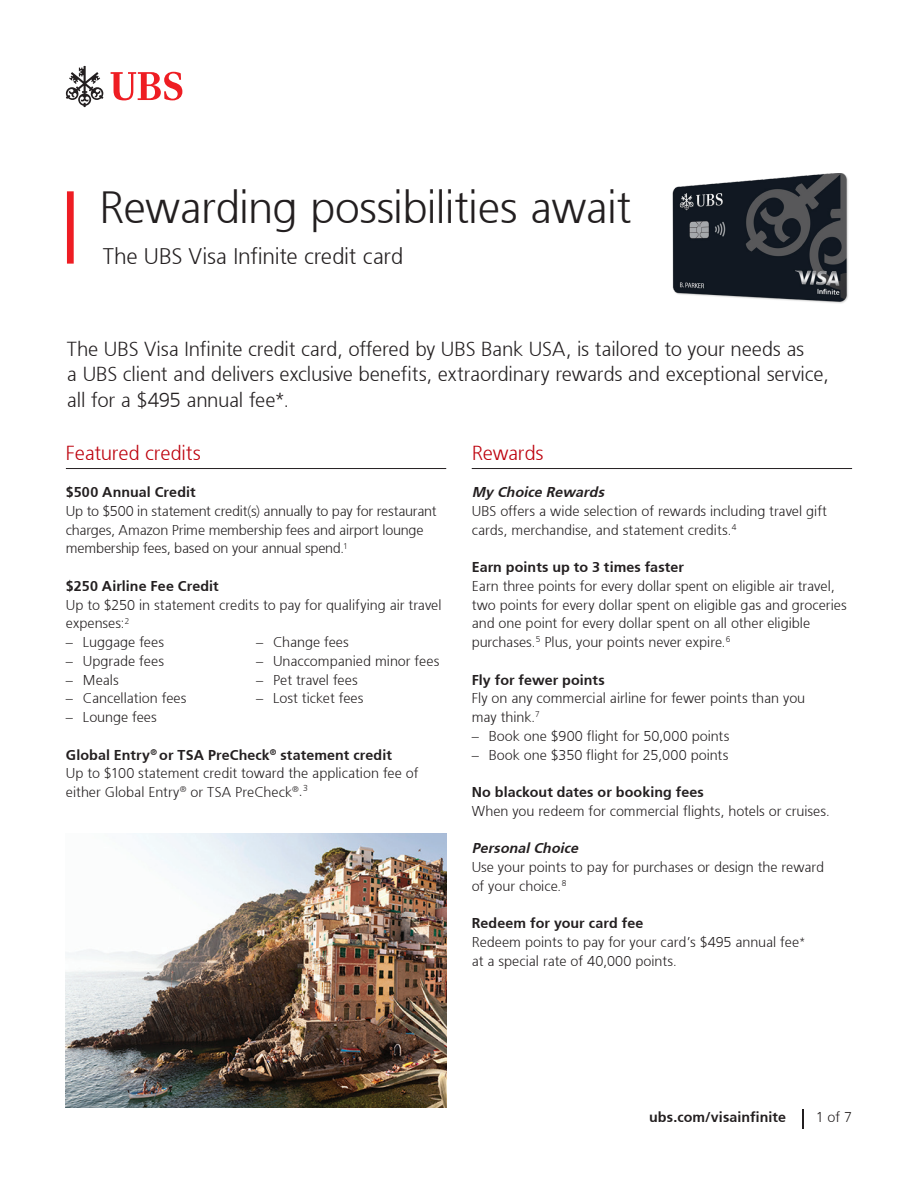
<style>
.page{position:relative;width:918px;height:1188px;background:#fff}
.page>*{position:absolute;margin:0;border:0;box-sizing:border-box;transform-origin:0 0}
.t1{font:300 45px "Frutiger 45";letter-spacing:-.02em;color:#231f20}
.UBS_Template_Infoline_14{font:300 22.5px "Frutiger 45";letter-spacing:-.01em;color:#231f20}
.UBS_Language_EN_USA{font:300 20.25px/25.5px "Frutiger 45";letter-spacing:-.015em;color:#231f20}
.lead_with_rule{font:300 20.25px "Frutiger 45";letter-spacing:-.015em;color:#bd000c}
.bod_10_pt{font:300 14.25px/18.8px "Frutiger 45";color:#231f20}
.UBS_Template_Body_copy_9_5_Grid{font:300 14.25px/18.8px "Frutiger 45";letter-spacing:-.005em;color:#231f20}
.sub10_pt{font:300 14.25px "Frutiger 45";letter-spacing:.005em;color:#231f20}
.UBS_Template_Body_copy_9_5_Grid-2{font:300 14.25px "Frutiger 45";letter-spacing:.005em;color:#231f20}
.sub10_pt-2{font:italic 300 14.25px "Frutiger 45";color:#231f20}
.s1{font-size:12px}
.s2{font-size:15px}
</style>
<div class="page">
<svg style="left:802px;top:1110px;width:1px;height:19px"></svg>
<svg style="left:66px;top:66px;width:37px;height:41px"></svg>
<svg style="left:111px;top:72px;width:71px;height:28px"></svg>
<hr style="left:66px;top:468px;width:380px;height:1px;background:#231f20">
<img style="left:672px;top:173px;width:176px;height:131px">
<img style="left:66px;top:834px;width:380px;height:274px">
<hr style="left:472px;top:468px;width:380px;height:1px;background:#231f20">
<div style="left:67px;top:191px;width:7px;height:73px;background:#ee1d23"></div>
<p class="t1" style="left:99px;top:181px;width:534px">Rewarding possibilities await</p>
<p class="UBS_Template_Infoline_14" style="left:103px;top:243px;width:302px">The UBS Visa Infinite credit card</p>
<p class="UBS_Language_EN_USA" style="left:67px;top:336px;width:763px">The UBS Visa Infinite credit card, offered by UBS Bank USA, is tailored to your needs as<br>a UBS client and delivers exclusive benefits, extraordinary rewards and exceptional service, all for a $495 annual fee*.</p>
<p class="lead_with_rule" style="left:66px;top:441px;width:136px">Featured credits</p>
<p class="sub10_pt" style="left:66px;top:484px;width:131px">$500 Annual Credit</p>
<p class="UBS_Template_Body_copy_9_5_Grid" style="left:66px;top:502px;width:372px">Up to $500 in statement credit(s) annually to pay for restaurant charges, Amazon Prime membership fees and airport lounge membership fees, based on your annual spend.<sup>1</sup></p>
<p class="sub10_pt" style="left:66px;top:577px;width:154px">$250 Airline Fee Credit</p>
<p class="UBS_Template_Body_copy_9_5_Grid" style="left:66px;top:595px;width:377px">Up to $250 in statement credits to pay for qualifying air travel expenses:<sup>2</sup></p>
<p class="bod_10_pt" style="left:66px;top:633px;width:100px">– Luggage fees</p>
<p class="bod_10_pt" style="left:66px;top:652px;width:99px">– Upgrade fees</p>
<p class="bod_10_pt" style="left:66px;top:670px;width:54px">– Meals</p>
<p class="bod_10_pt" style="left:66px;top:689px;width:122px">– Cancellation fees</p>
<p class="bod_10_pt" style="left:66px;top:708px;width:92px">– Lounge fees</p>
<p class="lead_with_rule" style="left:472px;top:441px;width:73px">Rewards</p>
<p class="sub10_pt-2" style="left:472px;top:484px;width:137px">My Choice Rewards</p>
<p class="bod_10_pt" style="left:472px;top:502px;width:357px">UBS offers a wide selection of rewards including travel gift cards, merchandise, and statement credits.<sup>4</sup></p>
<p class="sub10_pt" style="left:472px;top:559px;width:214px">Earn points up to 3 times faster</p>
<p class="bod_10_pt" style="left:472px;top:577px;width:376px">Earn three points for every dollar spent on eligible air travel, two points for every dollar spent on eligible gas and groceries and one point for every dollar spent on all other eligible purchases.<sup>5</sup> Plus, your points never expire.<sup>6</sup></p>
<p class="sub10_pt" style="left:472px;top:671px;width:134px">Fly for fewer points</p>
<p class="bod_10_pt" style="left:472px;top:689px;width:335px">Fly on any commercial airline for fewer points than you may think.<sup>7</sup></p>
<p class="bod_10_pt" style="left:472px;top:727px;width:259px">– Book one $900 flight for 50,000 points</p>
<p class="bod_10_pt" style="left:472px;top:745px;width:258px">– Book one $350 flight for 25,000 points</p>
<p class="sub10_pt" style="left:472px;top:784px;width:234px">No blackout dates or booking fees</p>
<p class="bod_10_pt" style="left:472px;top:802px;width:360px">When you redeem for commercial flights, hotels or cruises.</p>
<p class="sub10_pt-2" style="left:472px;top:840px;width:112px">PersonalChoice</p>
<p class="bod_10_pt" style="left:472px;top:858px;width:354px">Use your points to pay for purchases or design the reward of your choice.<sup>8</sup></p>
<p class="sub10_pt" style="left:472px;top:915px;width:173px">Redeem for your card fee</p>
<p class="bod_10_pt" style="left:472px;top:933px;width:335px">Redeem points to pay for your card’s $495 annual fee<span class="s1">* </span>at a special rate of 40,000 points.</p>
<p class="bod_10_pt" style="left:256px;top:633px;width:94px">– Change fees</p>
<p class="bod_10_pt" style="left:256px;top:652px;width:185px">– Unaccompanied minor fees</p>
<p class="bod_10_pt" style="left:256px;top:670px;width:103px">– Pet travel fees</p>
<p class="bod_10_pt" style="left:256px;top:689px;width:109px">– Lost ticket fees</p>
<p class="UBS_Template_Body_copy_9_5_Grid-2" style="left:66px;top:746px;width:328px">Global Entry<sup>®</sup> or TSA PreCheck<sup>®</sup> statement credit</p>
<p class="UBS_Template_Body_copy_9_5_Grid" style="left:66px;top:764px;width:354px">Up to $100 statement credit toward the application fee of either Global Entry<sup>®</sup> or TSA PreCheck<sup>®</sup><span class="s2">.</span><sup>3</sup></p>
<p class="UBS_Template_Body_copy_9_5_Grid-2" style="left:649px;top:1108px;width:138px">ubs.com/visainfinite</p>
<p class="bod_10_pt" style="left:816px;top:1108px;width:38px">1 of 7</p>
</div>
